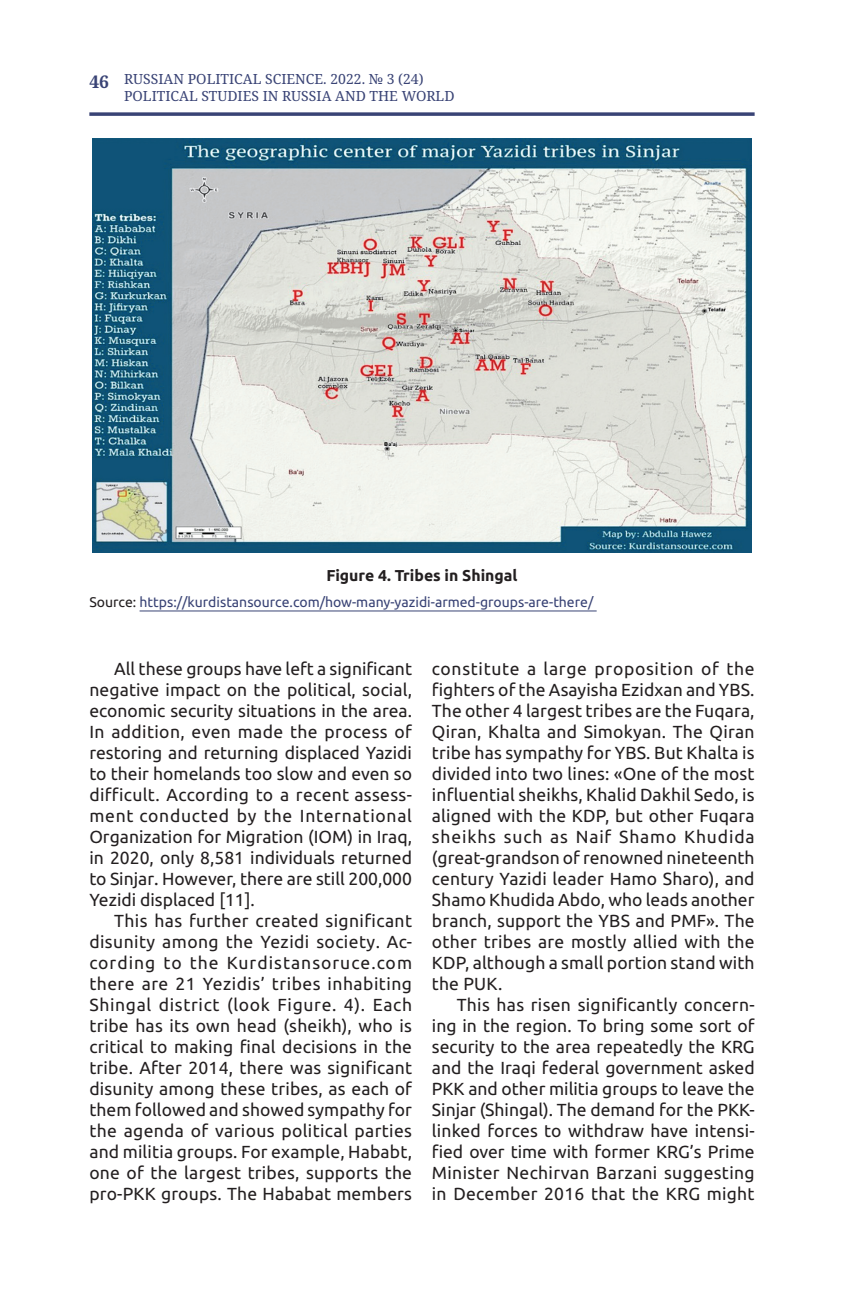
<style>
.page{position:relative;width:844px;height:1290px;background:#fff}
.page>*{position:absolute;margin:0;border:0;box-sizing:border-box;transform-origin:0 0}
.t1{font:17.5px/21px "Ubuntu";letter-spacing:.01em;color:#231f20;text-align:justify}
.t2{font:700 15.75px "Ubuntu";color:#231f20}
.t3{font:14px "Ubuntu";color:#394375}
.t4{font:14px/16.8px "Noto Serif";color:#394375}
.s1{font-weight:700;font-size:17.5px}
.s2{color:#231f20}
.s3{font-size:18.38px}
</style>
<div class="page">
<svg style="left:89px;top:112px;width:665px;height:4px;background:#515a85"></svg>
<hr style="left:139px;top:610px;width:457px;height:1px;background:#394375">
<img style="left:93px;top:139px;width:657px;height:413px">
<p class="t4" style="left:124px;top:71px;width:332px;text-indent:-35px"><span class="s1">46</span> RUSSIAN POLITICAL SCIENCE. 2022. № 3 (24)<br>POLITICAL STUDIES IN RUSSIA AND THE WORLD</p>
<p class="t2" style="left:326px;top:569px;width:193px">Figure 4. Tribes in Shingal</p>
<p class="t3" style="left:89px;top:597px;width:505px"><span class="s2">Source:</span> https://kurdistansource.com/how-many-yazidi-armed-groups-are-there/</p>
<p class="t1" style="left:89px;top:659px;width:324px;text-indent:25px">All these groups have left a significant negative impact on the political, social, economic security situations in the area.<br>In addition, even made the process of restoring and returning displaced Yazidi to their homelands too slow and even so difficult. According to a recent assess&shy;ment conducted by the International Organization for Migration (IOM) in Iraq, in 2020, only 8,581 individuals returned to Sinjar<span class="s3">.</span> However, there are still 200,000<br>Yezidi displaced [11].</p>
<p class="t1" style="left:89px;top:911px;width:324px;text-indent:25px">This has further created significant disunity among the Yezidi society. Ac&shy;cording to the Kurdistansoruce.com there are 21 Yezidis’ tribes inhabiting Shingal district (look Figure. 4). Each tribe has its own head (sheikh), who is critical to making final decisions in the tribe. After 2014, there was significant disunity among these tribes, as each of them followed and showed sympathy for the agenda of various political parties and militia groups. For example, Hababt, one of the largest tribes, supports the pro-PKK groups. The Hababat members</p>
<p class="t1" style="left:432px;top:659px;width:324px">constitute a large proposition of the fighters of the Asayisha Ezidxan and YBS.<br>The other 4 largest tribes are the Fuqara, Qiran, Khalta and Simokyan. The Qiran tribe has sympathy for YBS. But Khalta is divided into two lines: «One of the most influential sheikhs, Khalid Dakhil Sedo, is aligned with the KDP, but other Fuqara sheikhs such as Naif Shamo Khudida (great-grandson of renowned nineteenth century Yazidi leader Hamo Sharo), and Shamo Khudida Abdo, who leads another branch, support the YBS and PMF». The other tribes are mostly allied with the KDP, although a small portion stand with the PUK.</p>
<p class="t1" style="left:432px;top:995px;width:324px;text-indent:25px">This has risen significantly concern&shy;ing in the region. To bring some sort of security to the area repeatedly the KRG and the Iraqi federal government asked PKK and other militia groups to leave the Sinjar (Shingal). The demand for the PKK&shy;linked forces to withdraw have intensi&shy;fied over time with former KRG’s Prime Minister Nechirvan Barzani suggesting in December 2016 that the KRG might</p>
</div>
